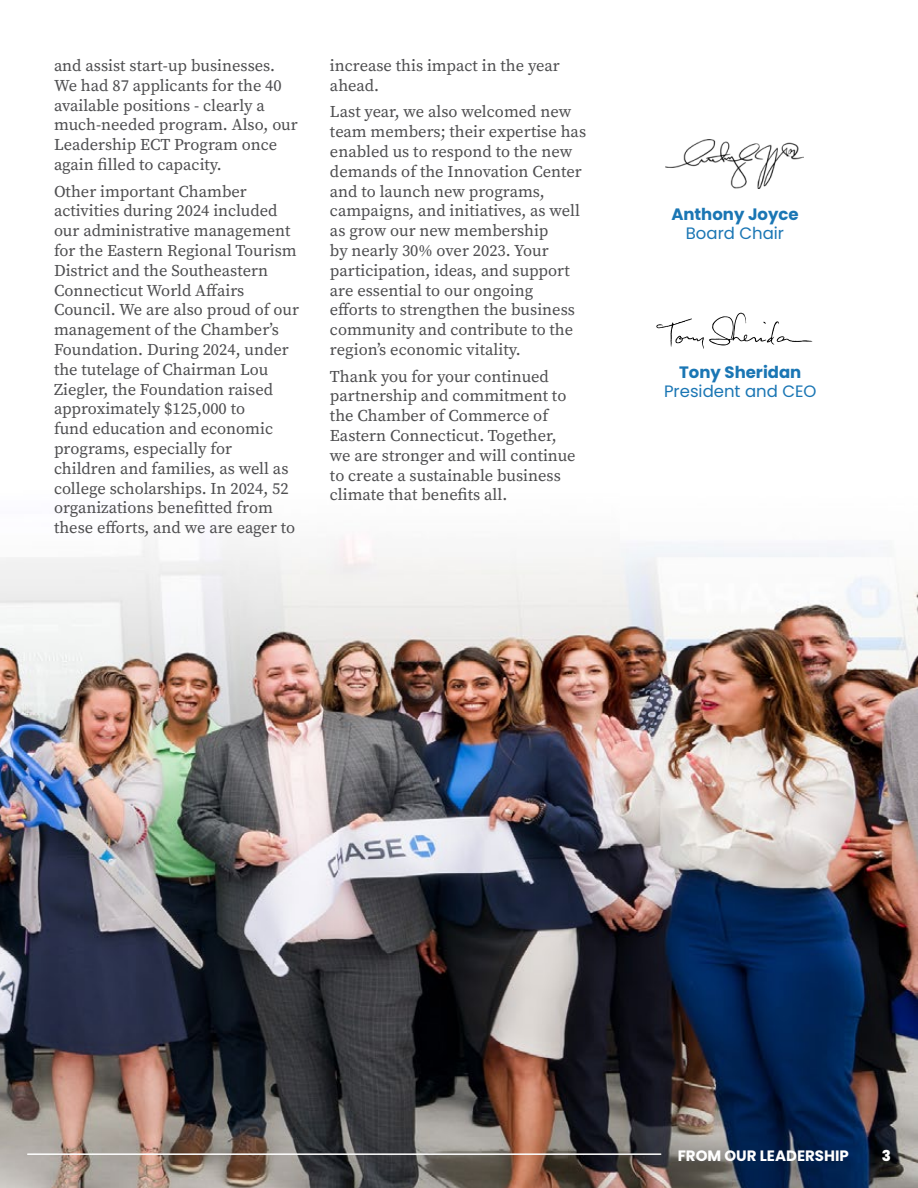
<style>
.page{position:relative;width:918px;height:1188px;background:#fff}
.page>*{position:absolute;margin:0;border:0;box-sizing:border-box;transform-origin:0 0}
.t1{font:16.5px/19.8px "Source Serif Variable";color:#4d4d4f}
.t2{font:16.5px "Poppins";color:#1a76b4}
.t3{font:700 16.5px "Poppins";color:#1a76b4}
.t4{font:700 15px "Poppins";color:#fff}
.t5{font:800 15px "Poppins";color:#fff}
</style>
<div class="page">
<img style="left:0;top:139px;width:918px;height:1049px">
<hr style="left:28px;top:1153px;width:633px;height:2px;background:#fff">
<svg style="left:656px;top:313px;width:156px;height:36px"></svg>
<img style="left:666px;top:140px;width:137px;height:49px">
<p class="t1" style="left:54px;top:56px;width:245px">and assist start-up businesses.<br>We had 87 applicants for the 40 available positions - clearly a much-needed program. Also, our<br>Leadership ECT Program once again filled to capacity.</p>
<p class="t1" style="left:54px;top:181px;width:247px">Other important Chamber activities during 2024 included our administrative management for the Eastern Regional Tourism<br>District and the Southeastern<br>Connecticut World Affairs<br>Council. We are also proud of our management of the Chamber’s<br>Foundation. During 2024, under the tutelage of Chairman Lou<br>Ziegler, the Foundation raised approximately $125,000 to<br>fund education and economic programs, especially for<br>children and families, as well as college scholarships. In 2024, 52 organizations benefitted from these efforts, and we are eager to</p>
<p class="t1" style="left:330px;top:56px;width:231px">increase this impact in the year ahead.</p>
<p class="t1" style="left:330px;top:102px;width:258px">Last year, we also welcomed new team members; their expertise has enabled us to respond to the new demands of the Innovation Center and to launch new programs, campaigns, and initiatives, as well as grow our new membership<br>by nearly 30% over 2023. Your participation, ideas, and support are essential to our ongoing<br>efforts to strengthen the business community and contribute to the region’s economic vitality.</p>
<p class="t1" style="left:330px;top:366px;width:247px">Thank you for your continued partnership and commitment to the Chamber of Commerce of<br>Eastern Connecticut. Together, we are stronger and will continue to create a sustainable business climate that benefits all.</p>
<p class="t3" style="left:671px;top:204px;width:129px">Anthony Joyce</p>
<p class="t2" style="left:686px;top:224px;width:100px">Board Chair</p>
<p class="t3" style="left:679px;top:362px;width:124px">Tony Sheridan</p>
<p class="t2" style="left:664px;top:382px;width:154px">President and CEO</p>
<p class="t4" style="left:678px;top:1147px;width:173px">FROM OUR LEADERSHIP</p>
<p class="t5" style="left:882px;top:1147px;width:11px">3</p>
</div>
